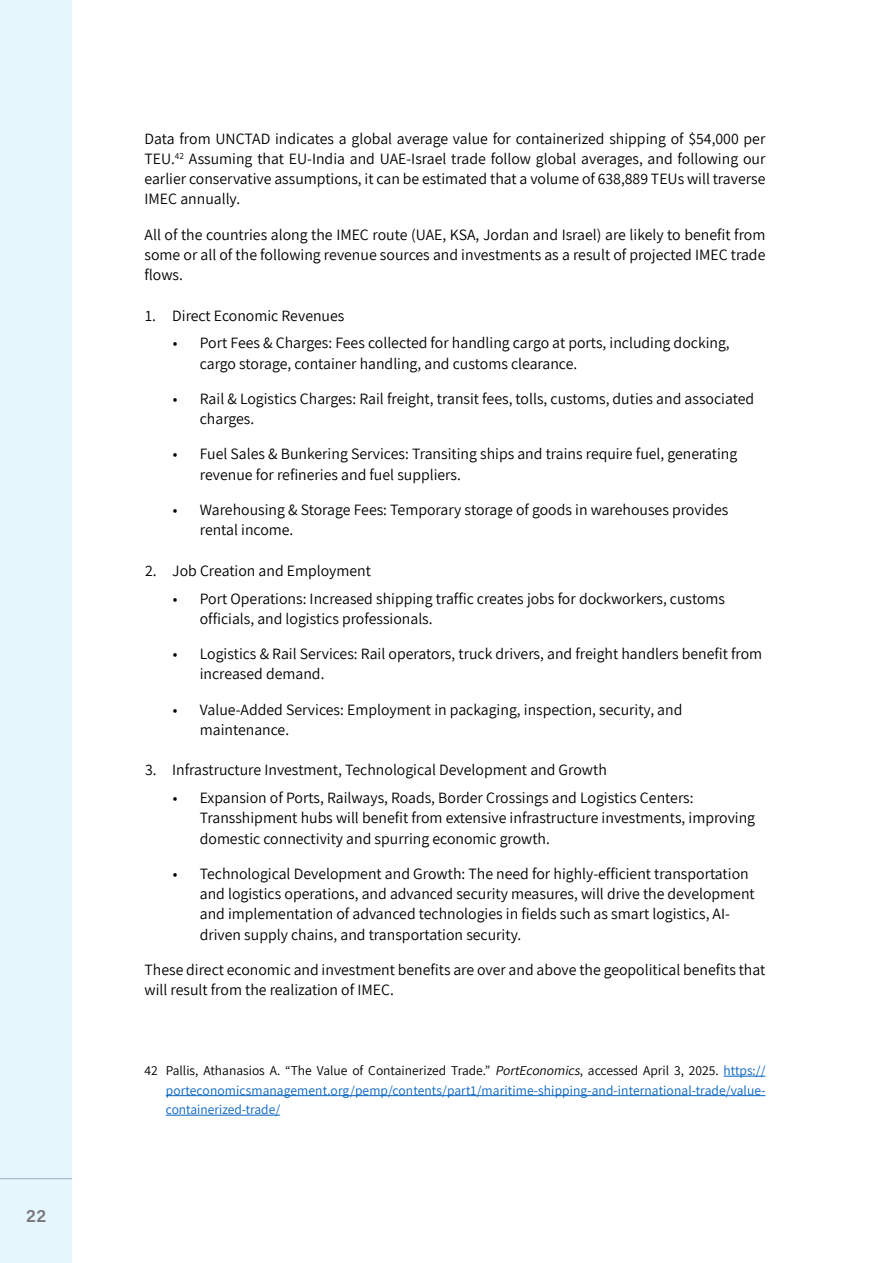
<style>
.page{position:relative;width:893px;height:1263px;background:#fff}
.page>*{position:absolute;margin:0;border:0;box-sizing:border-box;transform-origin:0 0}
.t1{font:18px "Acumin Variable Concept";color:#77787b}
.t2{font:15.75px/20.2px "Assistant";color:#000}
.t3{font:13.5px/19.5px "Assistant";letter-spacing:.005em;color:#0563c1;text-align:justify}
.s1{color:#000}
.s2{font-style:italic;color:#000}
</style>
<div class="page">
<div style="left:0;top:0;width:72px;height:1263px;background:#e6f6fd"></div>
<hr style="left:0;top:1178px;width:72px;height:1px;background:#a2aac6">
<hr style="left:724px;top:1076px;width:41px;height:1px;background:#0563c1">
<hr style="left:166px;top:1095px;width:599px;height:1px;background:#0563c1">
<hr style="left:166px;top:1115px;width:114px;height:1px;background:#0563c1">
<p class="t1" style="left:26px;top:1203px;width:21px">22</p>
<p class="t2" style="left:145px;top:128px;width:622px;text-align:justify">Data from UNCTAD indicates a global average value for containerized shipping of $54,000 per TEU.<sup>42</sup> Assuming that EU-India and UAE-Israel trade follow global averages, and following our earlier conservative assumptions, it can be estimated that a volume of 638,889 TEUs will traverse IMEC annually.</p>
<p class="t2" style="left:145px;top:224px;width:622px;text-align:justify">All of the countries along the IMEC route (UAE, KSA, Jordan and Israel) are likely to benefit from some or all of the following revenue sources and investments as a result of projected IMEC trade flows.</p>
<p class="t2" style="left:145px;top:305px;width:201px">1. Direct Economic Revenues</p>
<p class="t2" style="left:200px;top:332px;width:531px;text-indent:-27px">• Port Fees &amp; Charges: Fees collected for handling cargo at ports, including docking, cargo storage, container handling, and customs clearance.</p>
<p class="t2" style="left:200px;top:388px;width:556px;text-indent:-27px">• Rail &amp; Logistics Charges: Rail freight, transit fees, tolls, customs, duties and associated charges.</p>
<p class="t2" style="left:200px;top:443px;width:539px;text-indent:-27px">• Fuel Sales &amp; Bunkering Services: Transiting ships and trains require fuel, generating revenue for refineries and fuel suppliers.</p>
<p class="t2" style="left:200px;top:499px;width:530px;text-indent:-27px">• Warehousing &amp; Storage Fees: Temporary storage of goods in warehouses provides rental income.</p>
<p class="t2" style="left:145px;top:560px;width:227px">2. Job Creation and Employment</p>
<p class="t2" style="left:200px;top:587px;width:527px;text-indent:-27px">• Port Operations: Increased shipping traffic creates jobs for dockworkers, customs officials, and logistics professionals.</p>
<p class="t2" style="left:200px;top:643px;width:564px;text-indent:-27px">• Logistics &amp; Rail Services: Rail operators, truck drivers, and freight handlers benefit from increased demand.</p>
<p class="t2" style="left:200px;top:698px;width:484px;text-indent:-27px">• Value-Added Services: Employment in packaging, inspection, security, and maintenance.</p>
<p class="t2" style="left:145px;top:759px;width:463px">3. Infrastructure Investment, Technological Development and Growth</p>
<p class="t2" style="left:200px;top:787px;width:557px;text-indent:-27px">• Expansion of Ports, Railways, Roads, Border Crossings and Logistics Centers:<br>Transshipment hubs will benefit from extensive infrastructure investments, improving domestic connectivity and spurring economic growth.</p>
<p class="t2" style="left:200px;top:863px;width:556px;text-indent:-27px">• Technological Development and Growth: The need for highly-efficient transportation and logistics operations, and advanced security measures, will drive the development and implementation of advanced technologies in fields such as smart logistics, AI&shy;driven supply chains, and transportation security.</p>
<p class="t2" style="left:144px;top:959px;width:622px">These direct economic and investment benefits are over and above the geopolitical benefits that will result from the realization of IMEC.</p>
<p class="t3" style="left:166px;top:1060px;width:601px;text-indent:-21px"><span class="s1">42 Pallis, Athanasios A. “The Value of Containerized Trade.”</span> <span class="s2">PortEconomics</span><span class="s1">, accessed April 3, 2025.</span> https:// porteconomicsmanagement.org/pemp/contents/part1/maritime-shipping-and-international-trade/value&shy;containerized-trade/</p>
</div>
